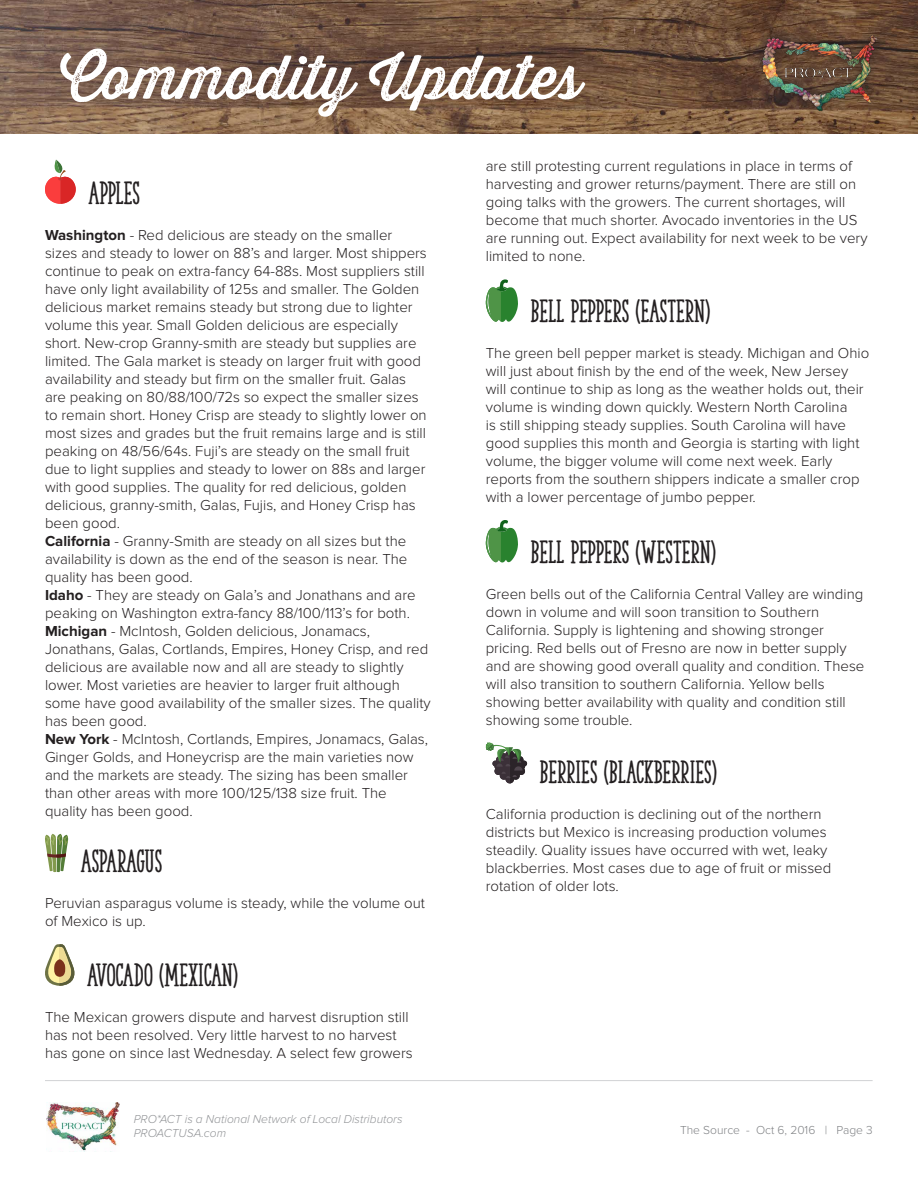
<style>
.page{position:relative;width:918px;height:1188px;background:#fff}
.page>*{position:absolute;margin:0;border:0;box-sizing:border-box;transform-origin:0 0}
.t1{font:60px "Thirsty Rough Reg One";color:#fff}
.t2{font:30px "The Serif Hand Extrablack";color:#231f20}
.t3{font:700 27px "Proxima Nova";color:#fff}
.t4{font:300 15px/18px "Proxima Nova";color:#231f20}
.t5{font:italic 300 12px/14.4px "Proxima Nova";color:#939598}
.t6{font:300 12px "Proxima Nova";color:#808285}
.s1{font-weight:700}
</style>
<div class="page">
<img style="left:46px;top:1102px;width:74px;height:49px">
<hr style="left:45px;top:1080px;width:828px;height:1px;background:#d1d2d4">
<img style="left:0;top:0;width:918px;height:134px">
<div style="left:752px;top:25px;width:133px;height:94px;background:#231f20;opacity:.6"></div>
<img style="left:761px;top:36px;width:115px;height:76px">
<svg style="left:45px;top:160px;width:31px;height:44px"></svg>
<svg style="left:45px;top:834px;width:23px;height:38px"></svg>
<svg style="left:45px;top:944px;width:30px;height:42px"></svg>
<svg style="left:486px;top:279px;width:32px;height:43px"></svg>
<svg style="left:486px;top:520px;width:32px;height:43px"></svg>
<svg style="left:486px;top:742px;width:41px;height:41px"></svg>
<h1 class="t1" style="left:60px;top:33px;width:523px">Commodity Updates</h1>
<h3 class="t3" style="left:225px;top:80px;width:142px">Oct 6, 2016</h3>
<h2 class="t2" style="left:89px;top:175px;width:53px">APPLES</h2>
<p class="t4" style="left:45px;top:226px;width:387px"><span class="s1">Washington</span> - Red delicious are steady on the smaller<br>sizes and steady to lower on 88’s and larger. Most shippers continue to peak on extra-fancy 64-88s. Most suppliers still have only light availability of 125s and smaller. The Golden delicious market remains steady but strong due to lighter volume this year. Small Golden delicious are especially short. New-crop Granny-smith are steady but supplies are limited. The Gala market is steady on larger fruit with good availability and steady but firm on the smaller fruit. Galas are peaking on 80/88/100/72s so expect the smaller sizes to remain short. Honey Crisp are steady to slightly lower on most sizes and grades but the fruit remains large and is still peaking on 48/56/64s. Fuji’s are steady on the small fruit due to light supplies and steady to lower on 88s and larger with good supplies. The quality for red delicious, golden delicious, granny-smith, Galas, Fujis, and Honey Crisp has been good.<br><span class="s1">California</span> - Granny-Smith are steady on all sizes but the availability is down as the end of the season is near. The quality has been good.<br><span class="s1">Idaho</span> - They are steady on Gala’s and Jonathans and are peaking on Washington extra-fancy 88/100/113’s for both.<br><span class="s1">Michigan</span> - McIntosh, Golden delicious, Jonamacs, Jonathans, Galas, Cortlands, Empires, Honey Crisp, and red delicious are available now and all are steady to slightly lower. Most varieties are heavier to larger fruit although some have good availability of the smaller sizes. The quality has been good.<br><span class="s1">New York</span> - McIntosh, Cortlands, Empires, Jonamacs, Galas, Ginger Golds, and Honeycrisp are the main varieties now and the markets are steady. The sizing has been smaller than other areas with more 100/125/138 size fruit. The quality has been good.</p>
<h2 class="t2" style="left:81px;top:843px;width:83px">ASPARAGUS</h2>
<p class="t4" style="left:45px;top:895px;width:382px">Peruvian asparagus volume is steady, while the volume out of Mexico is up.</p>
<h2 class="t2" style="left:87px;top:957px;width:152px">AVOCADO (MEXICAN)</h2>
<p class="t4" style="left:45px;top:1008px;width:369px">The Mexican growers dispute and harvest disruption still has not been resolved. Very little harvest to no harvest has gone on since last Wednesday. A select few growers</p>
<p class="t5" style="left:134px;top:1112px;width:270px">PRO*ACT is a National Network of Local Distributors<br>PROACTUSA.com</p>
<p class="t4" style="left:486px;top:158px;width:383px">are still protesting current regulations in place in terms of harvesting and grower returns/payment. There are still on going talks with the growers. The current shortages, will become that much shorter. Avocado inventories in the US are running out. Expect availability for next week to be very limited to none.</p>
<h2 class="t2" style="left:531px;top:293px;width:181px">BELL PEPPERS (EASTERN)</h2>
<p class="t4" style="left:486px;top:345px;width:385px">The green bell pepper market is steady. Michigan and Ohio will just about finish by the end of the week, New Jersey will continue to ship as long as the weather holds out, their volume is winding down quickly. Western North Carolina<br>is still shipping steady supplies. South Carolina will have good supplies this month and Georgia is starting with light volume, the bigger volume will come next week. Early reports from the southern shippers indicate a smaller crop with a lower percentage of jumbo pepper.</p>
<h2 class="t2" style="left:531px;top:533px;width:187px">BELL PEPPERS (WESTERN)</h2>
<p class="t4" style="left:486px;top:585px;width:380px">Green bells out of the California Central Valley are winding down in volume and will soon transition to Southern California. Supply is lightening and showing stronger pricing. Red bells out of Fresno are now in better supply and are showing good overall quality and condition. These will also transition to southern California. Yellow bells showing better availability with quality and condition still showing some trouble.</p>
<h2 class="t2" style="left:540px;top:754px;width:178px">BERRIES (BLACKBERRIES)</h2>
<p class="t4" style="left:486px;top:806px;width:347px">California production is declining out of the northern districts but Mexico is increasing production volumes steadily. Quality issues have occurred with wet, leaky blackberries. Most cases due to age of fruit or missed rotation of older lots.</p>
<p class="t6" style="left:680px;top:1124px;width:194px">The Source - Oct 6, 2016 | Page 3</p>
</div>
